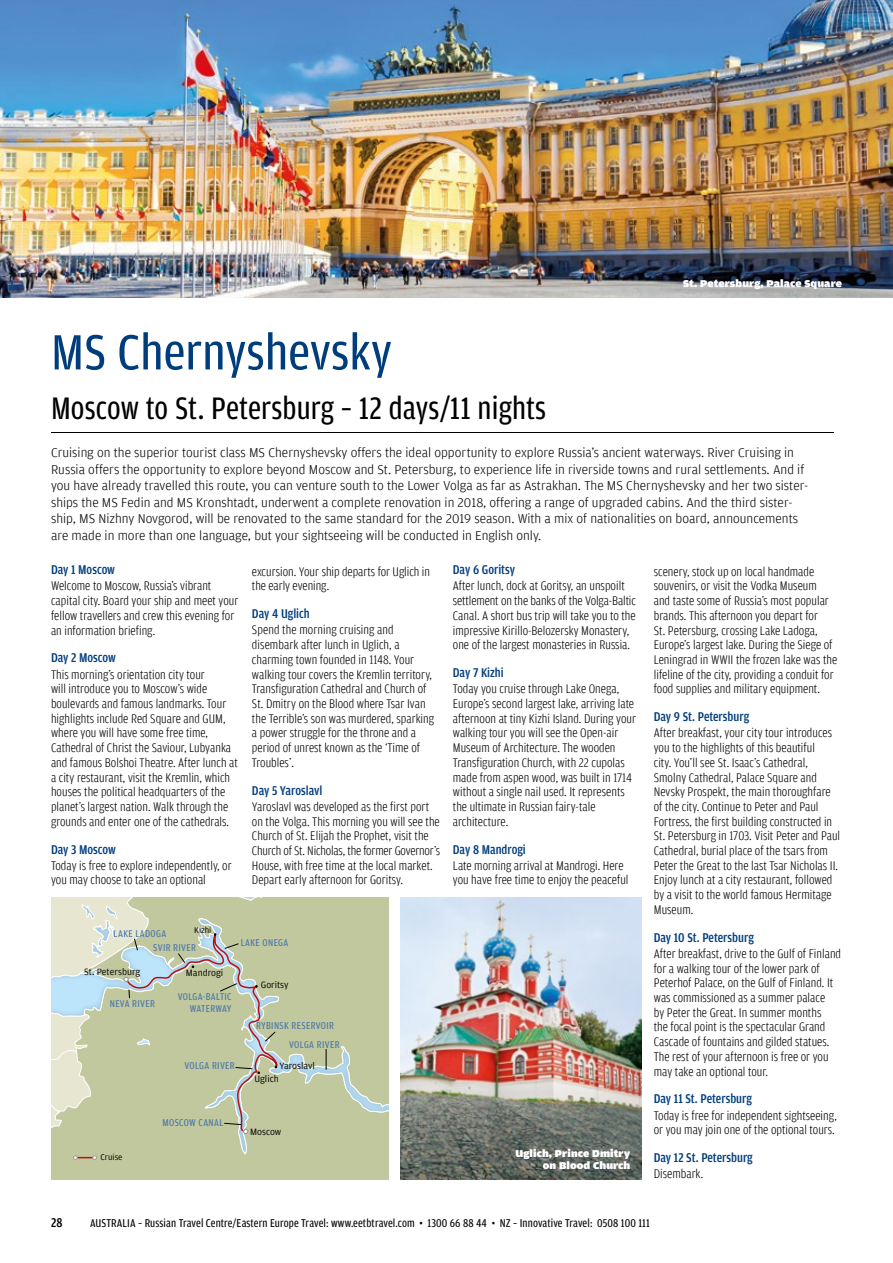
<style>
.page{position:relative;width:893px;height:1263px;background:#fff}
.page>*{position:absolute;margin:0;border:0;box-sizing:border-box;transform-origin:0 0}
.t1{font:52.5px "Amplitude Cond";color:#003d7c;scale:1.05 1}
.t2{font:33px "Amplitude Cond";letter-spacing:.005em;color:#000}
.t3{font:300 13.5px/16.5px "Amplitude";color:#000}
.t4{font:500 13.5px "Amplitude Cond";color:#003d7c}
.t5{font:500 13.5px "Amplitude Cond";color:#000}
.t6{font:300 13.2px/14.7px "Amplitude Cond";color:#000;scale:1.04 1}
.t7{font:12px "Amplitude Cond";letter-spacing:.01em;color:#000}
.t8{font:10.5px/12px "Amplitude Cond";letter-spacing:.035em;color:#4975aa;text-align:right}
.t9{font:900 10.5px/12px "Amplitude Wide";letter-spacing:.01em;color:#fff;text-align:right}
.t10{font:9.75px "Amplitude";color:#000}
.t11{font:8.85px "Amplitude";color:#000}
</style>
<div class="page">
<img style="left:0;top:0;width:893px;height:298px">
<hr style="left:51px;top:432px;width:783px;height:1px;background:#000">
<div style="left:369px;top:897px;width:19px;height:282px;background:#c1c89d"></div>
<svg style="left:51px;top:897px;width:318px;height:282px;background:#c4cca9"></svg>
<img style="left:401px;top:897px;width:240px;height:282px">
<h1 class="t1" style="left:51px;top:324px;width:326px">MS Chernyshevsky</h1>
<h2 class="t2" style="left:51px;top:390px;width:497px">Moscow to St. Petersburg – 12 days/11 nights</h2>
<p class="t9" style="left:683px;top:278px;width:160px">St. Petersburg, Palace Square</p>
<p class="t3" style="left:51px;top:445px;width:759px">Cruising on the superior tourist class MS Chernyshevsky offers the ideal opportunity to explore Russia’s ancient waterways. River Cruising in Russia offers the opportunity to explore beyond Moscow and St. Petersburg, to experience life in riverside towns and rural settlements. And if you have already travelled this route, you can venture south to the Lower Volga as far as Astrakhan. The MS Chernyshevsky and her two sister&shy;ships the MS Fedin and MS Kronshtadt, underwent a complete renovation in 2018, offering a range of upgraded cabins. And the third sister&shy;ship, MS Nizhny Novgorod, will be renovated to the same standard for the 2019 season. With a mix of nationalities on board, announcements are made in more than one language, but your sightseeing will be conducted in English only.</p>
<p class="t4" style="left:51px;top:562px;width:65px">Day 1 Moscow</p>
<p class="t6" style="left:51px;top:579px;width:182px">Welcome to Moscow, Russia’s vibrant capital city. Board your ship and meet your fellow travellers and crew this evening for an information briefing.</p>
<p class="t4" style="left:51px;top:651px;width:66px">Day 2 Moscow</p>
<p class="t6" style="left:51px;top:667px;width:181px">This morning’s orientation city tour<br>will introduce you to Moscow’s wide boulevards and famous landmarks. Tour highlights include Red Square and GUM, where you will have some free time, Cathedral of Christ the Saviour, Lubyanka and famous Bolshoi Theatre. After lunch at a city restaurant, visit the Kremlin, which houses the political headquarters of the planet’s largest nation. Walk through the grounds and enter one of the cathedrals.</p>
<p class="t4" style="left:51px;top:842px;width:66px">Day 3 Moscow</p>
<p class="t6" style="left:51px;top:858px;width:175px">Today is free to explore independently, or you may choose to take an optional</p>
<p class="t4" style="left:453px;top:562px;width:64px">Day 6 Goritsy</p>
<p class="t6" style="left:453px;top:579px;width:177px">After lunch, dock at Goritsy, an unspoilt settlement on the banks of the Volga-Baltic Canal. A short bus trip will take you to the impressive Kirillo-Belozersky Monastery, one of the largest monasteries in Russia.</p>
<p class="t4" style="left:453px;top:665px;width:52px">Day 7 Kizhi</p>
<p class="t6" style="left:453px;top:682px;width:178px">Today you cruise through Lake Onega, Europe’s second largest lake, arriving late afternoon at tiny Kizhi Island. During your walking tour you will see the Open-air Museum of Architecture. The wooden Transfiguration Church, with 22 cupolas made from aspen wood, was built in 1714 without a single nail used. It represents the ultimate in Russian fairy-tale architecture.</p>
<p class="t4" style="left:453px;top:842px;width:75px">Day 8 Mandrogi</p>
<p class="t6" style="left:453px;top:858px;width:170px">Late morning arrival at Mandrogi. Here you have free time to enjoy the peaceful</p>
<p class="t6" style="left:252px;top:564px;width:173px">excursion. Your ship departs for Uglich in the early evening.</p>
<p class="t4" style="left:252px;top:606px;width:59px">Day 4 Uglich</p>
<p class="t6" style="left:252px;top:623px;width:177px">Spend the morning cruising and disembark after lunch in Uglich, a charming town founded in 1148. Your walking tour covers the Kremlin territory, Transfiguration Cathedral and Church of St. Dmitry on the Blood where Tsar Ivan the Terrible’s son was murdered, sparking a power struggle for the throne and a period of unrest known as the ‘Time of Troubles’.</p>
<p class="t4" style="left:252px;top:783px;width:72px">Day 5 Yaroslavl</p>
<p class="t6" style="left:252px;top:799px;width:182px">Yaroslavl was developed as the first port on the Volga. This morning you will see the Church of St. Elijah the Prophet, visit the Church of St. Nicholas, the former Governor’s House, with free time at the local market.<br>Depart early afternoon for Goritsy.</p>
<p class="t6" style="left:654px;top:564px;width:178px">scenery, stock up on local handmade souvenirs, or visit the Vodka Museum<br>and taste some of Russia’s most popular brands. This afternoon you depart for<br>St. Petersburg, crossing Lake Ladoga, Europe’s largest lake. During the Siege of Leningrad in WWII the frozen lake was the lifeline of the city, providing a conduit for food supplies and military equipment.</p>
<p class="t4" style="left:654px;top:709px;width:97px">Day 9 St. Petersburg</p>
<p class="t6" style="left:654px;top:726px;width:181px">After breakfast, your city tour introduces you to the highlights of this beautiful<br>city. You’ll see St. Isaac’s Cathedral, Smolny Cathedral, Palace Square and Nevsky Prospekt, the main thoroughfare of the city. Continue to Peter and Paul Fortress, the first building constructed in St. Petersburg in 1703. Visit Peter and Paul Cathedral, burial place of the tsars from Peter the Great to the last Tsar Nicholas II.<br>Enjoy lunch at a city restaurant, followed by a visit to the world famous Hermitage Museum.</p>
<p class="t4" style="left:654px;top:930px;width:102px">Day 10 St. Petersburg</p>
<p class="t6" style="left:654px;top:946px;width:182px">After breakfast, drive to the Gulf of Finland for a walking tour of the lower park of Peterhof Palace, on the Gulf of Finland. It was commissioned as a summer palace<br>by Peter the Great. In summer months<br>the focal point is the spectacular Grand Cascade of fountains and gilded statues.<br>The rest of your afternoon is free or you may take an optional tour.</p>
<p class="t4" style="left:654px;top:1092px;width:100px">Day 11 St. Petersburg</p>
<p class="t6" style="left:654px;top:1108px;width:178px">Today is free for independent sightseeing, or you may join one of the optional tours.</p>
<p class="t4" style="left:654px;top:1150px;width:100px">Day 12 St. Petersburg</p>
<p class="t6" style="left:654px;top:1167px;width:49px">Disembark.</p>
<p class="t11" style="left:194px;top:925px;width:19px">Kizhi</p>
<p class="t8" style="left:114px;top:927px;width:54px">LAKE LADOGA</p>
<p class="t8" style="left:241px;top:937px;width:49px">LAKE ONEGA</p>
<p class="t8" style="left:153px;top:941px;width:44px">SVIR RIVER</p>
<p class="t10" style="left:84px;top:966px;width:58px">St. Petersburg</p>
<p class="t10" style="left:186px;top:967px;width:39px">Mandrogi</p>
<p class="t10" style="left:261px;top:979px;width:29px">Goritsy</p>
<p class="t8" style="left:178px;top:991px;width:55px">VOLGA-BALTIC<br>WATERWAY</p>
<p class="t8" style="left:110px;top:997px;width:47px">NEVA RIVER</p>
<p class="t8" style="left:256px;top:1020px;width:80px">RYBINSK RESERVOIR</p>
<p class="t8" style="left:289px;top:1038px;width:52px">VOLGA RIVER</p>
<p class="t10" style="left:279px;top:1061px;width:37px">Yaroslavl</p>
<p class="t8" style="left:184px;top:1060px;width:52px">VOLGA RIVER</p>
<p class="t10" style="left:254px;top:1073px;width:26px">Uglich</p>
<p class="t8" style="left:162px;top:1116px;width:63px">MOSCOW CANAL</p>
<p class="t10" style="left:250px;top:1127px;width:33px">Moscow</p>
<p class="t9" style="left:516px;top:1147px;width:116px">Uglich, Prince Dmitry on Blood Church</p>
<p class="t11" style="left:100px;top:1152px;width:24px">Cruise</p>
<p class="t5" style="left:51px;top:1215px;width:13px">28</p>
<p class="t7" style="left:90px;top:1216px;width:561px">AUSTRALIA – Russian Travel Centre/Eastern Europe Travel: www.eetbtravel.com • 1300 66 88 44 • NZ – Innovative Travel: 0508 100 111</p>
</div>
